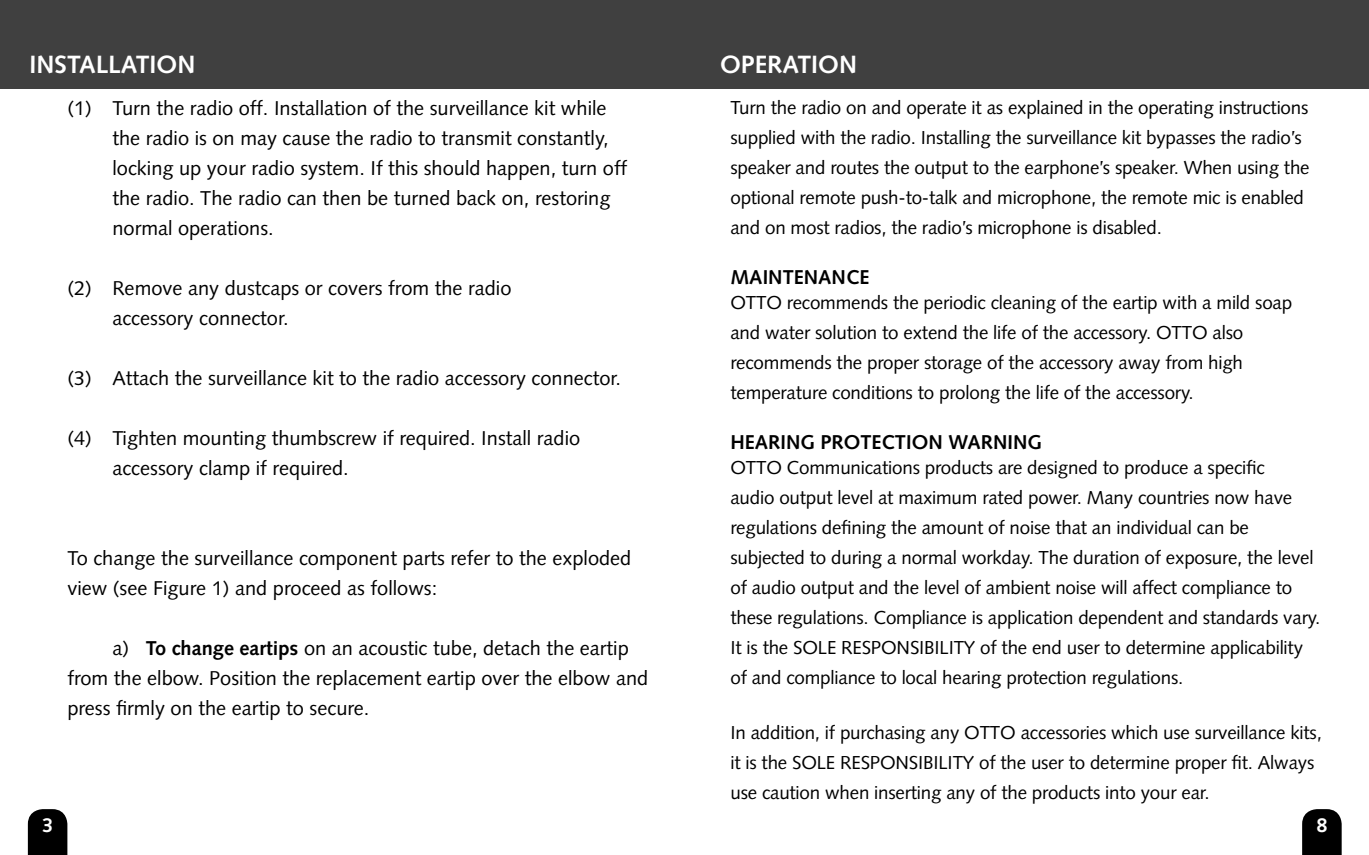
<style>
.page{position:relative;width:1369px;height:855px;background:#fff}
.page>*{position:absolute;margin:0;border:0;box-sizing:border-box;transform-origin:0 0}
.t1{font:700 25px "Syntax";color:#fff}
.t2{font:20px/30px "Syntax";color:#000}
.t3{font:700 20px "Syntax";color:#000}
.t4{font:700 20px "Syntax";color:#fff}
.t5{font:18.75px/30px "Syntax";letter-spacing:-.01em;color:#000}
.s1{font-weight:700}
</style>
<div class="page">
<div style="left:0;top:0;width:684px;height:88px;background:#404040"></div>
<div style="left:663px;top:0;width:705px;height:88px;background:#404040"></div>
<div style="left:28px;top:809px;width:39px;height:46px;background:#000"></div>
<svg style="left:1302px;top:809px;width:39px;height:46px;background:#0d0d0d"></svg>
<h1 class="t1" style="left:30px;top:50px;width:167px">INSTALLATION</h1>
<h1 class="t1" style="left:719px;top:50px;width:139px">OPERATION</h1>
<p class="t5" style="left:730px;top:93px;width:580px">Turn the radio on and operate it as explained in the operating instructions supplied with the radio. Installing the surveillance kit bypasses the radio’s speaker and routes the output to the earphone’s speaker. When using the optional remote push-to-talk and microphone, the remote mic is enabled and on most radios, the radio’s microphone is disabled.</p>
<p class="t3" style="left:730px;top:266px;width:140px">MAINTENANCE</p>
<p class="t5" style="left:730px;top:288px;width:563px">OTTO recommends the periodic cleaning of the eartip with a mild soap and water solution to extend the life of the accessory. OTTO also recommends the proper storage of the accessory away from high temperature conditions to prolong the life of the accessory.</p>
<p class="t3" style="left:730px;top:431px;width:313px">HEARING PROTECTION WARNING</p>
<p class="t5" style="left:730px;top:453px;width:591px">OTTO Communications products are designed to produce a specific<br>audio output level at maximum rated power. Many countries now have regulations defining the amount of noise that an individual can be subjected to during a normal workday. The duration of exposure, the level of audio output and the level of ambient noise will affect compliance to these regulations. Compliance is application dependent and standards vary.<br>It is the SOLE RESPONSIBILITY of the end user to determine applicability of and compliance to local hearing protection regulations.</p>
<p class="t5" style="left:730px;top:718px;width:593px">In addition, if purchasing any OTTO accessories which use surveillance kits, it is the SOLE RESPONSIBILITY of the user to determine proper fit. Always use caution when inserting any of the products into your ear.</p>
<p class="t2" style="left:112px;top:93px;width:516px;text-indent:-45px">(1) Turn the radio off. Installation of the surveillance kit while the radio is on may cause the radio to transmit constantly, locking up your radio system. If this should happen, turn off the radio. The radio can then be turned back on, restoring normal operations.</p>
<p class="t2" style="left:112px;top:273px;width:400px;text-indent:-45px">(2) Remove any dustcaps or covers from the radio accessory connector.</p>
<p class="t2" style="left:67px;top:363px;width:555px">(3) Attach the surveillance kit to the radio accessory connector.</p>
<p class="t2" style="left:112px;top:423px;width:469px;text-indent:-45px">(4) Tighten mounting thumbscrew if required. Install radio accessory clamp if required.</p>
<p class="t2" style="left:67px;top:543px;width:565px">To change the surveillance component parts refer to the exploded view (see Figure 1) and proceed as follows:</p>
<p class="t2" style="left:67px;top:633px;width:582px;text-indent:45px">a) <span class="s1">To change eartips</span> on an acoustic tube, detach the eartip from the elbow. Position the replacement eartip over the elbow and press firmly on the eartip to secure.</p>
<p class="t4" style="left:42px;top:814px;width:13px">3</p>
<p class="t4" style="left:1315px;top:814px;width:13px">8</p>
</div>
